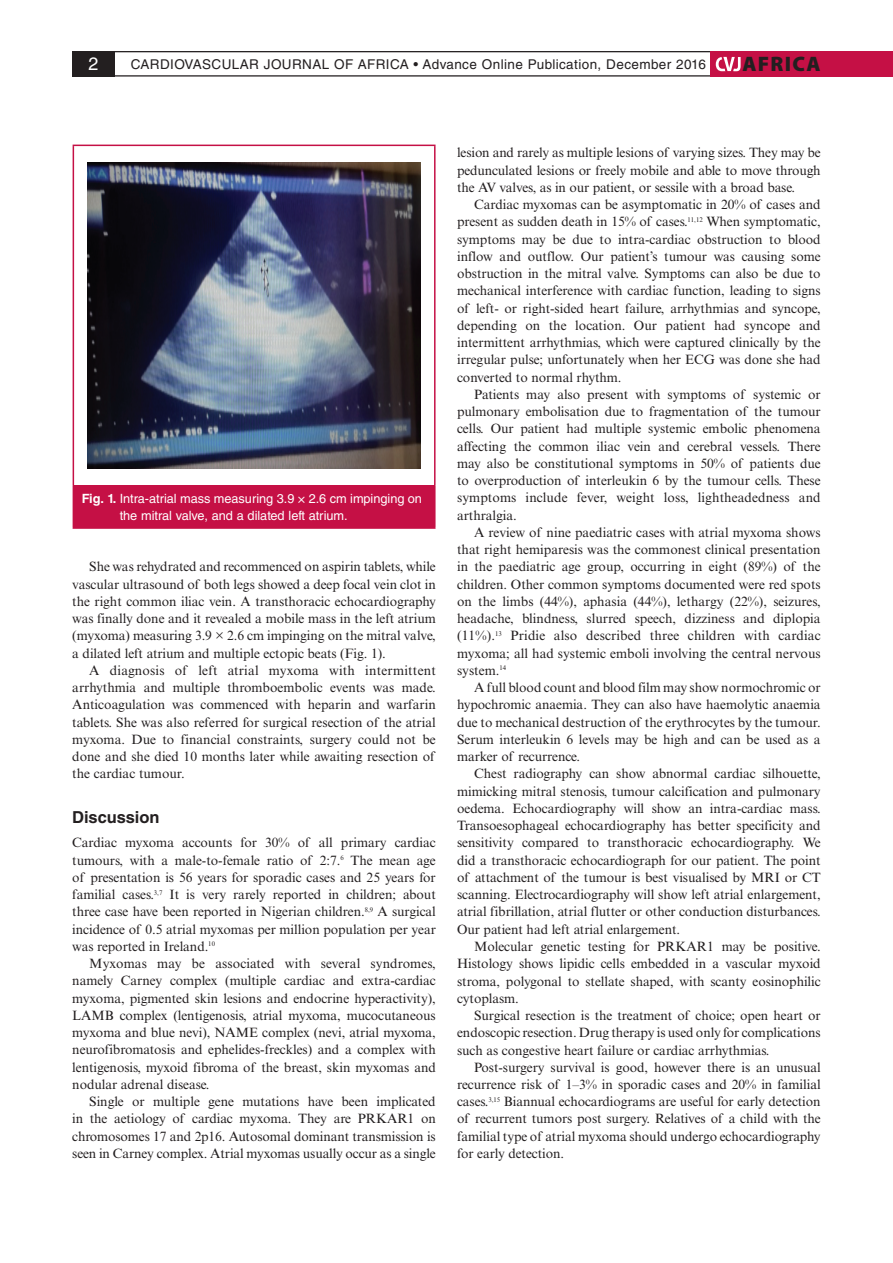
<style>
.page{position:relative;width:893px;height:1263px;background:#fff}
.page>*{position:absolute;margin:0;border:0;box-sizing:border-box;transform-origin:0 0}
.t1{font:900 21px "Myriad Pro";letter-spacing:.06em;color:#231f20}
.t2{font:18px "Helvetica LT Std";color:#fff}
.t3{font:700 16.5px "Helvetica LT Std";letter-spacing:-.005em;color:#231f20}
.t4{font:13.5px/17.2px "Times New Roman MT Std";letter-spacing:-.005em;color:#231f20;text-align:justify}
.t5{font:13.5px "Helvetica LT Std";letter-spacing:.03em;color:#231f20}
.t6{font:12.75px/16.5px "Helvetica LT Std";letter-spacing:-.005em;color:#fff}
.s1{font-weight:700}
</style>
<div class="page">
<div style="left:72px;top:51px;width:43px;height:26px;background:#231f20"></div>
<hr style="left:72px;top:51px;width:749px;height:1px;background:#231f20">
<hr style="left:72px;top:75px;width:749px;height:2px;background:#231f20">
<div style="left:711px;top:51px;width:182px;height:26px;background:#c51045"></div>
<svg style="left:716px;top:57px;width:25px;height:14px"></svg>
<div style="left:73px;top:485px;width:362px;height:43px;background:#c51045"></div>
<hr style="left:73px;top:145px;width:363px;height:1px;background:#c51045">
<hr style="left:73px;top:146px;width:1px;height:339px;background:#c51045">
<hr style="left:434px;top:146px;width:2px;height:339px;background:#c51045">
<hr style="left:434px;top:485px;width:2px;height:42px;background:#c51045">
<hr style="left:73px;top:527px;width:363px;height:2px;background:#c51045">
<img style="left:87px;top:162px;width:334px;height:306px">
<h2 class="t2" style="left:89px;top:53px;width:12px">2</h2>
<p class="t5" style="left:131px;top:57px;width:577px">CARDIOVASCULAR JOURNAL OF AFRICA • Advance Online Publication, December 2016</p>
<h1 class="t1" style="left:742px;top:50px;width:80px">AFRICA</h1>
<p class="t6" style="left:120px;top:490px;width:304px;text-indent:-38px"><span class="s1">Fig. 1.</span> Intra-atrial mass measuring 3.9 × 2.6 cm impinging on the mitral valve, and a dilated left atrium.</p>
<p class="t4" style="left:72px;top:558px;width:365px;text-indent:17px">She was rehydrated and recommenced on aspirin tablets, while vascular ultrasound of both legs showed a deep focal vein clot in the right common iliac vein. A transthoracic echocardiography was finally done and it revealed a mobile mass in the left atrium (myxoma) measuring 3.9 × 2.6 cm impinging on the mitral valve, a dilated left atrium and multiple ectopic beats (Fig. 1).</p>
<p class="t4" style="left:72px;top:662px;width:365px;text-indent:17px">A diagnosis of left atrial myxoma with intermittent arrhythmia and multiple thromboembolic events was made.<br>Anticoagulation was commenced with heparin and warfarin tablets. She was also referred for surgical resection of the atrial myxoma. Due to financial constraints, surgery could not be done and she died 10 months later while awaiting resection of the cardiac tumour.</p>
<p class="t3" style="left:72px;top:807px;width:89px">Discussion</p>
<p class="t4" style="left:72px;top:834px;width:365px">Cardiac myxoma accounts for 30% of all primary cardiac tumours, with a male-to-female ratio of 2:7.<sup>6</sup> The mean age of presentation is 56 years for sporadic cases and 25 years for familial cases.<sup>3,7</sup> It is very rarely reported in children; about three case have been reported in Nigerian children.<sup>8,9</sup> A surgical incidence of 0.5 atrial myxomas per million population per year was reported in Ireland.<sup>10</sup></p>
<p class="t4" style="left:72px;top:955px;width:365px;text-indent:17px">Myxomas may be associated with several syndromes, namely Carney complex (multiple cardiac and extra-cardiac myxoma, pigmented skin lesions and endocrine hyperactivity), LAMB complex (lentigenosis, atrial myxoma, mucocutaneous myxoma and blue nevi), NAME complex (nevi, atrial myxoma, neurofibromatosis and ephelides-freckles) and a complex with lentigenosis, myxoid fibroma of the breast, skin myxomas and nodular adrenal disease.</p>
<p class="t4" style="left:72px;top:1093px;width:365px;text-indent:17px">Single or multiple gene mutations have been implicated in the aetiology of cardiac myxoma. They are PRKAR1 on chromosomes 17 and 2p16. Autosomal dominant transmission is seen in Carney complex. Atrial myxomas usually occur as a single</p>
<p class="t4" style="left:457px;top:144px;width:365px">lesion and rarely as multiple lesions of varying sizes. They may be pedunculated lesions or freely mobile and able to move through the AV valves, as in our patient, or sessile with a broad base.</p>
<p class="t4" style="left:457px;top:196px;width:365px;text-indent:17px">Cardiac myxomas can be asymptomatic in 20% of cases and present as sudden death in 15% of cases.<sup>11,12</sup> When symptomatic, symptoms may be due to intra-cardiac obstruction to blood inflow and outflow. Our patient’s tumour was causing some obstruction in the mitral valve. Symptoms can also be due to mechanical interference with cardiac function, leading to signs of left- or right-sided heart failure, arrhythmias and syncope, depending on the location. Our patient had syncope and intermittent arrhythmias, which were captured clinically by the irregular pulse; unfortunately when her ECG was done she had converted to normal rhythm.</p>
<p class="t4" style="left:457px;top:386px;width:365px;text-indent:17px">Patients may also present with symptoms of systemic or pulmonary embolisation due to fragmentation of the tumour cells. Our patient had multiple systemic embolic phenomena affecting the common iliac vein and cerebral vessels. There may also be constitutional symptoms in 50% of patients due to overproduction of interleukin 6 by the tumour cells. These symptoms include fever, weight loss, lightheadedness and arthralgia.</p>
<p class="t4" style="left:457px;top:524px;width:365px;text-indent:17px">A review of nine paediatric cases with atrial myxoma shows that right hemiparesis was the commonest clinical presentation in the paediatric age group, occurring in eight (89%) of the children. Other common symptoms documented were red spots on the limbs (44%), aphasia (44%), lethargy (22%), seizures, headache, blindness, slurred speech, dizziness and diplopia (11%).<sup>13</sup> Pridie also described three children with cardiac myxoma; all had systemic emboli involving the central nervous system.<sup>14</sup></p>
<p class="t4" style="left:457px;top:679px;width:365px;text-indent:17px">A full blood count and blood film may show normochromic or hypochromic anaemia. They can also have haemolytic anaemia due to mechanical destruction of the erythrocytes by the tumour.<br>Serum interleukin 6 levels may be high and can be used as a marker of recurrence.</p>
<p class="t4" style="left:457px;top:765px;width:365px;text-indent:17px">Chest radiography can show abnormal cardiac silhouette, mimicking mitral stenosis, tumour calcification and pulmonary oedema. Echocardiography will show an intra-cardiac mass.<br>Transoesophageal echocardiography has better specificity and sensitivity compared to transthoracic echocardiography. We did a transthoracic echocardiograph for our patient. The point of attachment of the tumour is best visualised by MRI or CT scanning. Electrocardiography will show left atrial enlargement, atrial fibrillation, atrial flutter or other conduction disturbances.<br>Our patient had left atrial enlargement.</p>
<p class="t4" style="left:457px;top:938px;width:365px;text-indent:17px">Molecular genetic testing for PRKAR1 may be positive.<br>Histology shows lipidic cells embedded in a vascular myxoid stroma, polygonal to stellate shaped, with scanty eosinophilic cytoplasm.</p>
<p class="t4" style="left:457px;top:1007px;width:365px;text-indent:17px">Surgical resection is the treatment of choice; open heart or endoscopic resection. Drug therapy is used only for complications such as congestive heart failure or cardiac arrhythmias.</p>
<p class="t4" style="left:457px;top:1058px;width:365px;text-indent:17px">Post-surgery survival is good, however there is an unusual recurrence risk of 1–3% in sporadic cases and 20% in familial cases.<sup>3,15</sup> Biannual echocardiograms are useful for early detection of recurrent tumors post surgery. Relatives of a child with the familial type of atrial myxoma should undergo echocardiography for early detection.</p>
</div>
